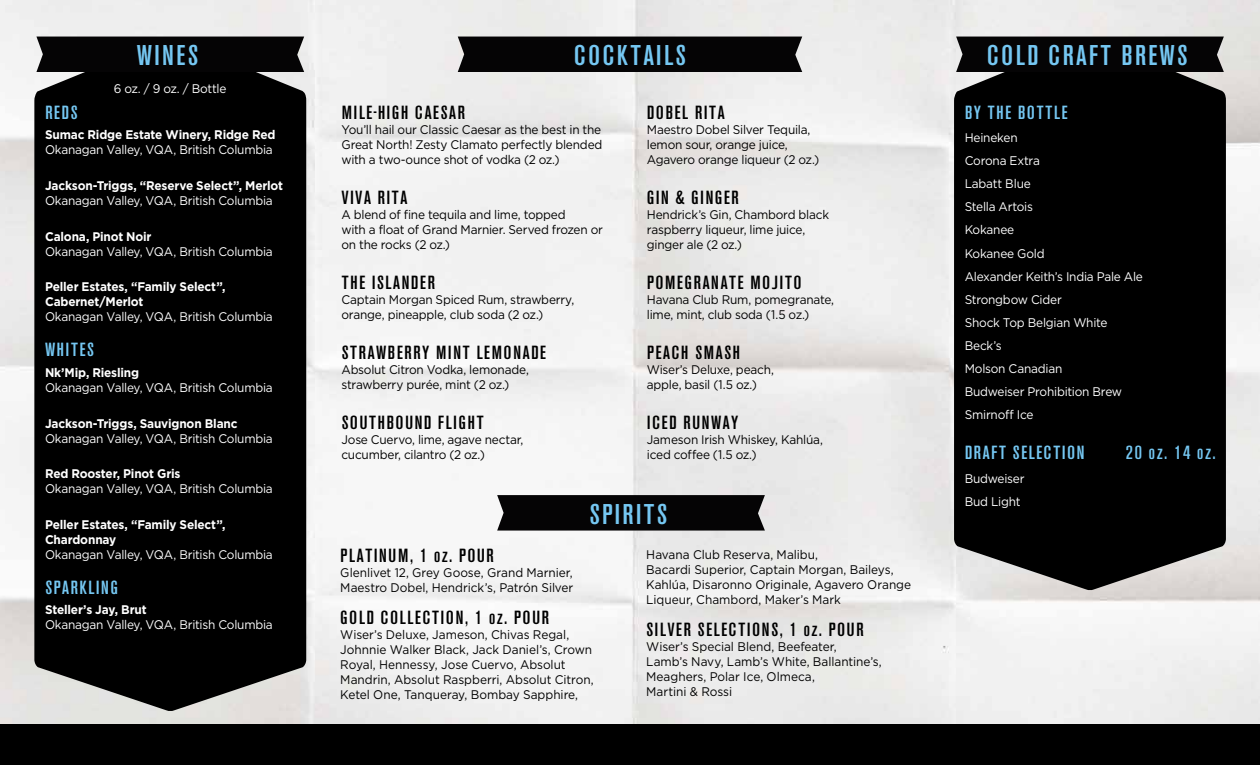
<style>
.page{position:relative;width:1260px;height:765px;background:#fff}
.page>*{position:absolute;margin:0;border:0;box-sizing:border-box;transform-origin:0 0}
.t1{font:30px "C Akzidenz Bld";letter-spacing:.05em;color:#75c7f2;scale:1.1 1}
.t2{font:20px "C Akzidenz Bld";letter-spacing:.05em;color:#000;scale:1.1 1}
.t3{font:20px "C Akzidenz Bld";letter-spacing:.05em;color:#75c7f2;scale:1.1 1}
.t4{font:12.5px/15px "Gotham HTF";letter-spacing:-.015em;color:#000;scale:.95 1}
.t5{font:12.5px/23.1px "Gotham HTF";letter-spacing:-.02em;color:#fff;scale:.95 1}
.t6{font:700 12.5px/15px "Gotham HTF";letter-spacing:-.015em;color:#fff;scale:.95 1}
</style>
<div class="page">
<div style="left:0;top:724px;width:1260px;height:41px;background:#000"></div>
<div style="left:34px;top:37px;width:272px;height:674px;background:#000"></div>
<div style="left:36px;top:37px;width:268px;height:35px;background:#050405"></div>
<svg style="left:497px;top:495px;width:268px;height:36px;background:#0e0d0e"></svg>
<div style="left:458px;top:37px;width:344px;height:35px;background:#050405"></div>
<div style="left:954px;top:37px;width:272px;height:553px;background:#000"></div>
<div style="left:956px;top:37px;width:268px;height:35px;background:#050405"></div>
<h1 class="t1" style="left:137px;top:35px;width:57px">WINES</h1>
<p class="t5" style="left:114px;top:77px;width:120px">6 oz. / 9 oz. / Bottle</p>
<h2 class="t3" style="left:45px;top:99px;width:31px">REDS</h2>
<p class="t6" style="left:45px;top:127px;width:244px">Sumac Ridge Estate Winery, Ridge Red</p>
<p class="t5" style="left:45px;top:138px;width:241px">Okanagan Valley, VQA, British Columbia</p>
<p class="t6" style="left:45px;top:178px;width:252px">Jackson-Triggs, “Reserve Select”, Merlot</p>
<p class="t5" style="left:45px;top:189px;width:241px">Okanagan Valley, VQA, British Columbia</p>
<p class="t6" style="left:45px;top:228px;width:114px">Calona, Pinot Noir</p>
<p class="t5" style="left:45px;top:240px;width:241px">Okanagan Valley, VQA, British Columbia</p>
<p class="t6" style="left:45px;top:279px;width:191px">Peller Estates, “Family Select”,<br>Cabernet/Merlot</p>
<p class="t5" style="left:45px;top:305px;width:241px">Okanagan Valley, VQA, British Columbia</p>
<h2 class="t3" style="left:45px;top:336px;width:46px">WHITES</h2>
<p class="t6" style="left:45px;top:365px;width:101px">Nk’Mip, Riesling</p>
<p class="t5" style="left:45px;top:376px;width:241px">Okanagan Valley, VQA, British Columbia</p>
<p class="t6" style="left:45px;top:415px;width:204px">Jackson-Triggs, Sauvignon Blanc</p>
<p class="t5" style="left:45px;top:426px;width:241px">Okanagan Valley, VQA, British Columbia</p>
<p class="t6" style="left:45px;top:466px;width:144px">Red Rooster, Pinot Gris</p>
<p class="t5" style="left:45px;top:477px;width:241px">Okanagan Valley, VQA, British Columbia</p>
<p class="t6" style="left:45px;top:517px;width:191px">Peller Estates, “Family Select”,<br>Chardonnay</p>
<p class="t5" style="left:45px;top:543px;width:241px">Okanagan Valley, VQA, British Columbia</p>
<h2 class="t3" style="left:45px;top:574px;width:68px">SPARKLING</h2>
<p class="t6" style="left:45px;top:602px;width:109px">Steller’s Jay, Brut</p>
<p class="t5" style="left:45px;top:613px;width:241px">Okanagan Valley, VQA, British Columbia</p>
<h1 class="t1" style="left:574px;top:35px;width:103px">COCKTAILS</h1>
<h2 class="t2" style="left:342px;top:99px;width:114px">MILE-HIGH CAESAR</h2>
<p class="t4" style="left:342px;top:122px;width:276px;text-align:justify">You’ll hail our Classic Caesar as the best in the Great North! Zesty Clamato perfectly blended with a two-ounce shot of vodka (2 oz.)</p>
<h2 class="t2" style="left:342px;top:184px;width:62px">VIVA RITA</h2>
<p class="t4" style="left:342px;top:207px;width:277px">A blend of fine tequila and lime, topped<br>with a float of Grand Marnier. Served frozen or on the rocks (2 oz.)</p>
<h2 class="t2" style="left:342px;top:269px;width:87px">THE ISLANDER</h2>
<p class="t4" style="left:342px;top:292px;width:247px">Captain Morgan Spiced Rum, strawberry, orange, pineapple, club soda (2 oz.)</p>
<h2 class="t2" style="left:342px;top:339px;width:188px">STRAWBERRY MINT LEMONADE</h2>
<p class="t4" style="left:342px;top:362px;width:199px">Absolut Citron Vodka, lemonade, strawberry purée, mint (2 oz.)</p>
<h2 class="t2" style="left:342px;top:409px;width:131px">SOUTHBOUND FLIGHT</h2>
<p class="t4" style="left:342px;top:432px;width:193px">Jose Cuervo, lime, agave nectar, cucumber, cilantro (2 oz.)</p>
<h2 class="t2" style="left:647px;top:99px;width:73px">DOBEL RITA</h2>
<p class="t4" style="left:647px;top:122px;width:183px">Maestro Dobel Silver Tequila, lemon sour, orange juice,<br>Agavero orange liqueur (2 oz.)</p>
<h2 class="t2" style="left:647px;top:184px;width:85px">GIN &amp; GINGER</h2>
<p class="t4" style="left:647px;top:207px;width:193px">Hendrick’s Gin, Chambord black raspberry liqueur, lime juice, ginger ale (2 oz.)</p>
<h2 class="t2" style="left:647px;top:269px;width:142px">POMEGRANATE MOJITO</h2>
<p class="t4" style="left:647px;top:292px;width:199px">Havana Club Rum, pomegranate, lime, mint, club soda (1.5 oz.)</p>
<h2 class="t2" style="left:647px;top:339px;width:86px">PEACH SMASH</h2>
<p class="t4" style="left:647px;top:362px;width:135px">Wiser’s Deluxe, peach, apple, basil (1.5 oz.)</p>
<h2 class="t2" style="left:647px;top:409px;width:85px">ICED RUNWAY</h2>
<p class="t4" style="left:647px;top:432px;width:187px">Jameson Irish Whiskey, Kahlúa, iced coffee (1.5 oz.)</p>
<h1 class="t1" style="left:589px;top:494px;width:73px">SPIRITS</h1>
<h2 class="t2" style="left:340px;top:542px;width:141px">PLATINUM, 1 oz. POUR</h2>
<p class="t4" style="left:340px;top:565px;width:247px">Glenlivet 12, Grey Goose, Grand Marnier,<br>Maestro Dobel, Hendrick’s, Patrón Silver</p>
<h2 class="t2" style="left:340px;top:604px;width:192px">GOLD COLLECTION, 1 oz. POUR</h2>
<p class="t4" style="left:340px;top:627px;width:268px">Wiser’s Deluxe, Jameson, Chivas Regal, Johnnie Walker Black, Jack Daniel’s, Crown Royal, Hennessy, Jose Cuervo, Absolut Mandrin, Absolut Raspberri, Absolut Citron, Ketel One, Tanqueray, Bombay Sapphire,</p>
<p class="t4" style="left:646px;top:547px;width:280px">Havana Club Reserva, Malibu,<br>Bacardi Superior, Captain Morgan, Baileys, Kahlúa, Disaronno Originale, Agavero Orange Liqueur, Chambord, Maker’s Mark</p>
<h2 class="t2" style="left:646px;top:616px;width:199px">SILVER SELECTIONS, 1 oz. POUR</h2>
<p class="t4" style="left:646px;top:639px;width:250px">Wiser’s Special Blend, Beefeater,<br>Lamb’s Navy, Lamb’s White, Ballantine’s,<br>Meaghers, Polar Ice, Olmeca,<br>Martini &amp; Rossi</p>
<h1 class="t1" style="left:987px;top:35px;width:184px">COLD CRAFT BREWS</h1>
<h2 class="t3" style="left:965px;top:99px;width:95px">BY THE BOTTLE</h2>
<p class="t5" style="left:965px;top:126px;width:189px">Heineken<br>Corona Extra<br>Labatt Blue<br>Stella Artois<br>Kokanee<br>Kokanee Gold<br>Alexander Keith’s India Pale Ale<br>Strongbow Cider<br>Shock Top Belgian White<br>Beck’s<br>Molson Canadian<br>Budweiser Prohibition Brew<br>Smirnoff Ice</p>
<h2 class="t3" style="left:965px;top:439px;width:111px">DRAFT SELECTION</h2>
<h2 class="t3" style="left:1125px;top:439px;width:84px">20 oz. 14 oz.</h2>
<p class="t5" style="left:965px;top:466px;width:65px">Budweiser<br>Bud Light</p>
</div>
